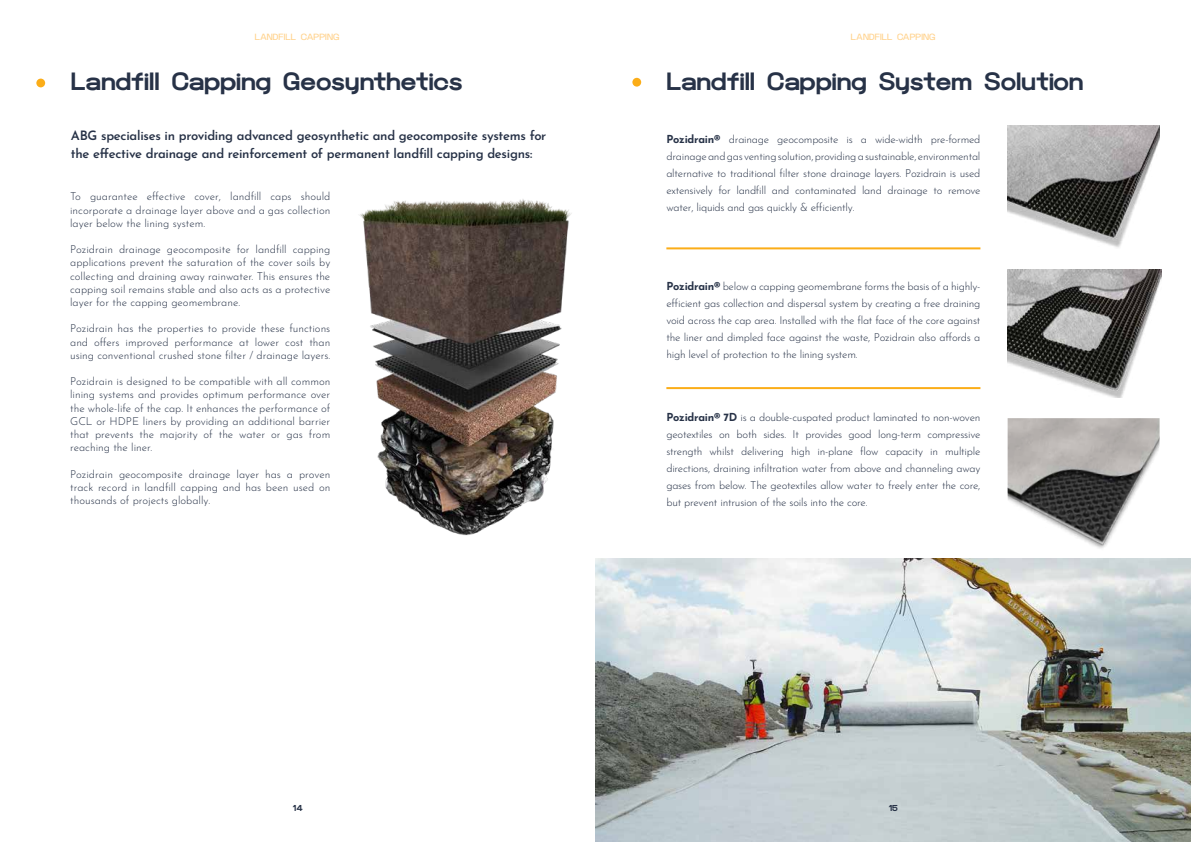
<style>
.page{position:relative;width:1191px;height:842px;background:#fff}
.page>*{position:absolute;margin:0;border:0;box-sizing:border-box;transform-origin:0 0}
.t1{font:800 25px "Clover Grotesk";letter-spacing:-.02em;color:#273247}
.t2{font:600 13px/18px "Josefin Sans";letter-spacing:-.02em;color:#273247}
.t3{font:300 11px/13.2px "Josefin Sans";color:#273247;text-align:justify}
.t4{font:500 9px "Clover Grotesk";color:#ffd38e}
.t5{font:800 9px "Clover Grotesk";color:#273247}
.s1{font-weight:700}
</style>
<div class="page">
<img style="left:595px;top:558px;width:596px;height:284px">
<img style="left:1007px;top:418px;width:152px;height:130px">
<div style="left:36px;top:79px;width:9px;height:8px;background:#fbad18;border-radius:50%"></div>
<div style="left:632px;top:78px;width:9px;height:9px;background:#fbad18;border-radius:50%"></div>
<hr style="left:666px;top:247px;width:314px;height:2px;background:#fbad18">
<hr style="left:666px;top:387px;width:314px;height:2px;background:#fbad18">
<img style="left:359px;top:199px;width:298px;height:362px">
<img style="left:1007px;top:126px;width:152px;height:122px">
<img style="left:1007px;top:270px;width:154px;height:127px">
<p class="t4" style="left:255px;top:32px;width:86px">LANDFILL CAPPING</p>
<p class="t4" style="left:851px;top:32px;width:86px">LANDFILL CAPPING</p>
<h1 class="t1" style="left:71px;top:68px;width:393px">Landfill Capping Geosynthetics</h1>
<p class="t2" style="left:71px;top:125px;width:477px">ABG specialises in providing advanced geosynthetic and geocomposite systems for the effective drainage and reinforcement of permanent landfill capping designs:</p>
<p class="t3" style="left:70px;top:189px;width:262px">To guarantee effective cover, landfill caps should incorporate a drainage layer above and a gas collection layer below the lining system.</p>
<p class="t3" style="left:70px;top:242px;width:262px">Pozidrain drainage geocomposite for landfill capping applications prevent the saturation of the cover soils by collecting and draining away rainwater. This ensures the capping soil remains stable and also acts as a protective layer for the capping geomembrane.</p>
<p class="t3" style="left:70px;top:321px;width:262px">Pozidrain has the properties to provide these functions and offers improved performance at lower cost than using conventional crushed stone filter / drainage layers.</p>
<p class="t3" style="left:70px;top:374px;width:262px">Pozidrain is designed to be compatible with all common lining systems and provides optimum performance over the whole-life of the cap. It enhances the performance of GCL or HDPE liners by providing an additional barrier that prevents the majority of the water or gas from reaching the liner.</p>
<p class="t3" style="left:70px;top:466px;width:262px">Pozidrain geocomposite drainage layer has a proven track record in landfill capping and has been used on thousands of projects globally.</p>
<h1 class="t1" style="left:666px;top:68px;width:419px">Landfill Capping System Solution</h1>
<p class="t3" style="left:666px;top:130px;width:315px;line-height:17px"><span class="s1">Pozidrain®</span> drainage geocomposite is a wide-width pre-formed drainage and gas venting solution, providing a sustainable, environmental alternative to traditional filter stone drainage layers. Pozidrain is used extensively for landfill and contaminated land drainage to remove water, liquids and gas quickly &amp; efficiently.</p>
<p class="t3" style="left:666px;top:277px;width:315px;line-height:17px"><span class="s1">Pozidrain®</span> below a capping geomembrane forms the basis of a highly&shy;efficient gas collection and dispersal system by creating a free draining void across the cap area. Installed with the flat face of the core against the liner and dimpled face against the waste, Pozidrain also affords a high level of protection to the lining system.</p>
<p class="t3" style="left:666px;top:407px;width:315px;line-height:17px"><span class="s1">Pozidrain® 7D</span> is a double-cuspated product laminated to non-woven geotextiles on both sides. It provides good long-term compressive strength whilst delivering high in-plane flow capacity in multiple directions, draining infiltration water from above and channeling away gases from below. The geotextiles allow water to freely enter the core, but prevent intrusion of the soils into the core.</p>
<p class="t5" style="left:293px;top:803px;width:12px">14</p>
<p class="t5" style="left:888px;top:803px;width:11px">15</p>
</div>
